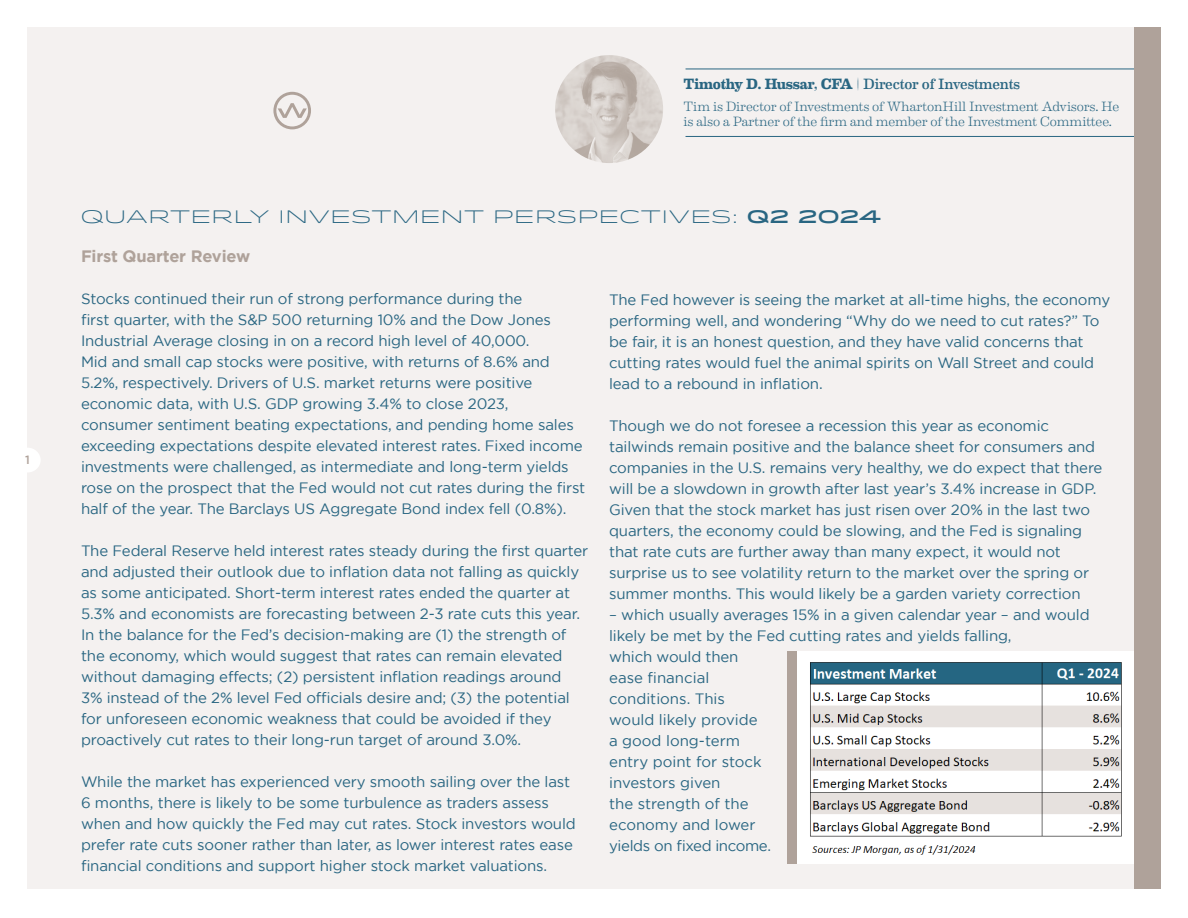
<style>
.page{position:relative;width:1188px;height:918px;background:#fff}
.page>*{position:absolute;margin:0;border:0;box-sizing:border-box;transform-origin:0 0}
.t1{font:300 18px "Idlewild";color:#296682}
.t2{font:700 16.5px "Gotham";letter-spacing:-.01em;color:#afa29a}
.t3{font:15px/21px "Gotham";letter-spacing:-.01em;color:#296682}
.t4{font:15px "Eames Century Modern";letter-spacing:-.01em;color:#296682}
.t5{font:300 13.5px/15px "Eames Century Modern";letter-spacing:-.015em;color:#296682}
.t6{font:500 12px "Gotham";color:#afa29a}
.s1{font-weight:700}
.s2{font-weight:900}
.s3{font-weight:500}
</style>
<div class="page">
<div style="left:28px;top:28px;width:1132px;height:861px;background:#f4f1f0"></div>
<svg style="left:273px;top:92px;width:38px;height:37px"></svg>
<div style="left:1134px;top:28px;width:26px;height:861px;background:#afa29a"></div>
<div style="left:14px;top:448px;width:27px;height:24px;background:#fff;border-radius:50%"></div>
<img style="left:555px;top:55px;width:108px;height:108px;border-radius:54px">
<hr style="left:686px;top:136px;width:448px;height:1px;background:#296682">
<hr style="left:686px;top:69px;width:448px;height:1px;background:#296682">
<div style="left:797px;top:651px;width:337px;height:213px;background:#fff"></div>
<div style="left:788px;top:651px;width:9px;height:213px;background:#afa29a"></div>
<img style="left:810px;top:662px;width:312px;height:193px">
<p class="t6" style="left:25px;top:453px;width:6px">1</p>
<p class="t4" style="left:684px;top:73px;width:338px"><span class="s1">Timothy D. Hussar, CFA</span> <span class="s2">|</span> Director of Investments</p>
<p class="t5" style="left:684px;top:98px;width:437px">Tim is Director of Investments of WhartonHill Investment Advisors. He is also a Partner of the firm and member of the Investment Committee.</p>
<p class="t1" style="left:81px;top:204px;width:802px">QUARTERLY INVESTMENT PERSPECTIVES: <span class="s3">Q2 2024</span></p>
<p class="t2" style="left:81px;top:247px;width:171px">First Quarter Review</p>
<p class="t3" style="left:81px;top:288px;width:506px">Stocks continued their run of strong performance during the<br>first quarter, with the S&amp;P 500 returning 10% and the Dow Jones Industrial Average closing in on a record high level of 40,000.<br>Mid and small cap stocks were positive, with returns of 8.6% and 5.2%, respectively. Drivers of U.S. market returns were positive economic data, with U.S. GDP growing 3.4% to close 2023,<br>consumer sentiment beating expectations, and pending home sales exceeding expectations despite elevated interest rates. Fixed income investments were challenged, as intermediate and long-term yields rose on the prospect that the Fed would not cut rates during the first half of the year. The Barclays US Aggregate Bond index fell (0.8%).</p>
<p class="t3" style="left:81px;top:540px;width:509px">The Federal Reserve held interest rates steady during the first quarter and adjusted their outlook due to inflation data not falling as quickly as some anticipated. Short-term interest rates ended the quarter at 5.3% and economists are forecasting between 2-3 rate cuts this year.<br>In the balance for the Fed’s decision-making are (1) the strength of the economy, which would suggest that rates can remain elevated without damaging effects; (2) persistent inflation readings around<br>3% instead of the 2% level Fed officials desire and; (3) the potential for unforeseen economic weakness that could be avoided if they proactively cut rates to their long-run target of around 3.0%.</p>
<p class="t3" style="left:81px;top:771px;width:496px">While the market has experienced very smooth sailing over the last 6 months, there is likely to be some turbulence as traders assess when and how quickly the Fed may cut rates. Stock investors would prefer rate cuts sooner rather than later, as lower interest rates ease financial conditions and support higher stock market valuations.</p>
<p class="t3" style="left:609px;top:289px;width:503px">The Fed however is seeing the market at all-time highs, the economy performing well, and wondering “Why do we need to cut rates?” To be fair, it is an honest question, and they have valid concerns that cutting rates would fuel the animal spirits on Wall Street and could lead to a rebound in inflation.</p>
<p class="t3" style="left:609px;top:415px;width:495px">Though we do not foresee a recession this year as economic tailwinds remain positive and the balance sheet for consumers and companies in the U.S. remains very healthy, we do expect that there will be a slowdown in growth after last year’s 3.4% increase in GDP.<br>Given that the stock market has just risen over 20% in the last two quarters, the economy could be slowing, and the Fed is signaling that rate cuts are further away than many expect, it would not surprise us to see volatility return to the market over the spring or summer months. This would likely be a garden variety correction</p>
<p class="t3" style="left:609px;top:604px;width:482px">– which usually averages 15% in a given calendar year – and would likely be met by the Fed cutting rates and yields falling,<br>which would then<br>ease financial<br>conditions. This<br>would likely provide<br>a good long-term<br>entry point for stock<br>investors given<br>the strength of the<br>economy and lower<br>yields on fixed income.</p>
</div>
